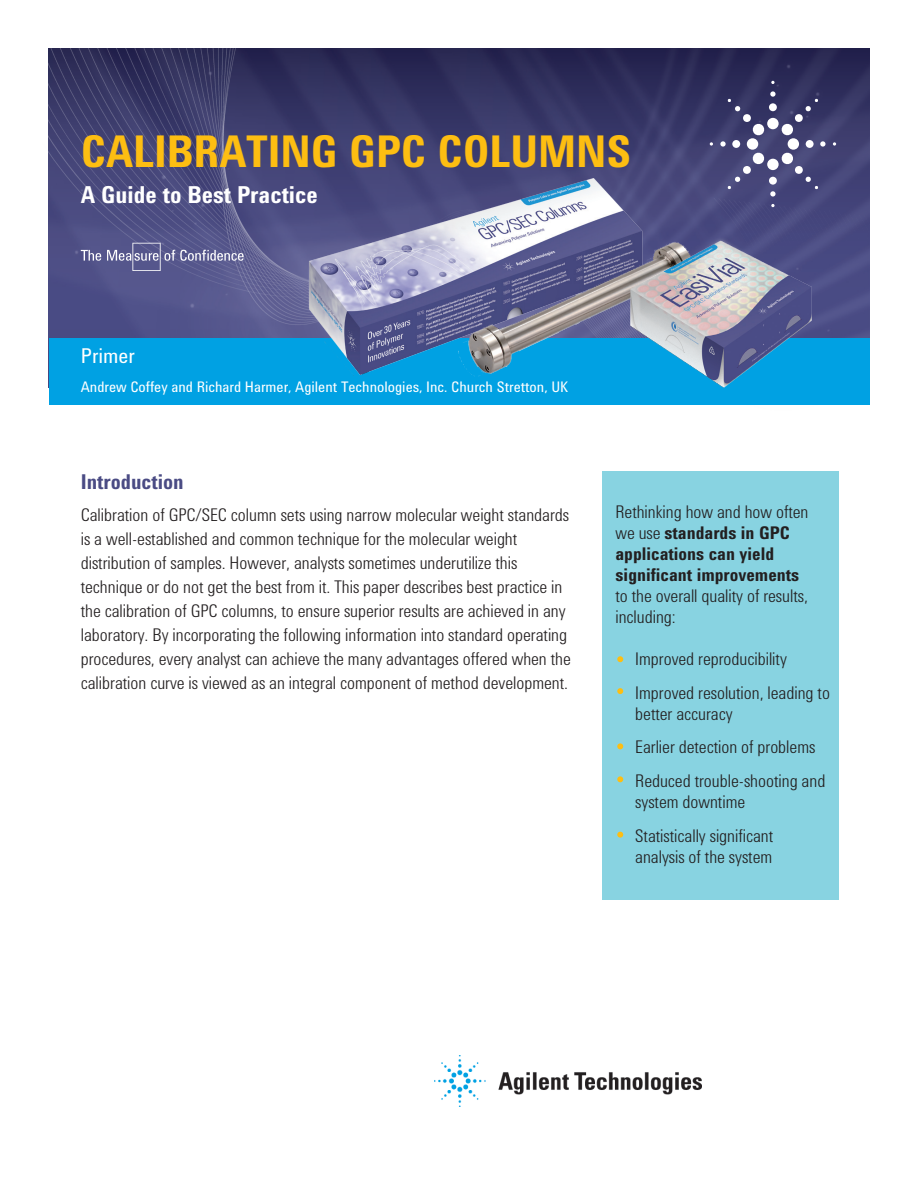
<style>
.page{position:relative;width:918px;height:1188px;background:#fff}
.page>*{position:absolute;margin:0;border:0;box-sizing:border-box;transform-origin:0 0}
.AN_Header_-_Section{font:700 45px "Agilent Condensed CFF";color:#fdbe12}
.AN_Header_-_Section-2{font:700 24px "Agilent Condensed CFF";color:#fff}
.AN_Header_-_Section-3{font:700 21px "Agilent Condensed CFF";color:#4a4b84}
.AN_Header_-_Section-4{font:21px "Agilent Condensed CFF";color:#fff}
.AN_Header_-_Section-5{font:300 18px/21px "Agilent Condensed CFF";color:#231f20}
.AN_Header_-_Section-6{font:15px "Agilent Condensed CFF";color:#fff}
.s1{font-weight:700}
</style>
<div class="page">
<img style="left:434px;top:1056px;width:267px;height:51px">
<img style="left:48px;top:48px;width:822px;height:340px">
<div style="left:49px;top:338px;width:821px;height:67px;background:#00a1e3"></div>
<svg style="left:771px;top:81px;width:4px;height:3px"></svg>
<svg style="left:833px;top:142px;width:3px;height:4px"></svg>
<svg style="left:771px;top:204px;width:4px;height:3px"></svg>
<svg style="left:720px;top:91px;width:106px;height:106px;background:#575781"></svg>
<svg style="left:81px;top:250px;width:20px;height:11px"></svg>
<svg style="left:107px;top:243px;width:137px;height:28px;background:#6e6f9d"></svg>
<div style="left:602px;top:472px;width:236px;height:428px;background:#88d3e1"></div>
<svg style="left:617px;top:832px;width:6px;height:6px"></svg>
<svg style="left:617px;top:656px;width:6px;height:6px"></svg>
<svg style="left:617px;top:688px;width:6px;height:6px"></svg>
<svg style="left:617px;top:743px;width:6px;height:6px"></svg>
<img style="left:245px;top:166px;width:210px;height:210px">
<img style="left:455px;top:140px;width:268px;height:237px">
<svg style="left:617px;top:776px;width:6px;height:6px"></svg>
<img style="left:593px;top:229px;width:232px;height:159px">
<p class="AN_Header_-_Section" style="left:81px;top:118px;width:552px">CALIBRATING GPC COLUMNS</p>
<p class="AN_Header_-_Section-2" style="left:81px;top:176px;width:239px">A Guide to Best Practice</p>
<p class="AN_Header_-_Section-4" style="left:81px;top:340px;width:55px">Primer</p>
<p class="AN_Header_-_Section-6" style="left:81px;top:375px;width:489px">Andrew Coffey and Richard Harmer, Agilent Technologies, Inc. Church Stretton, UK</p>
<p class="AN_Header_-_Section-3" style="left:81px;top:466px;width:105px">Introduction</p>
<p class="AN_Header_-_Section-5" style="left:81px;top:501px;width:492px;line-height:24px">Calibration of GPC/SEC column sets using narrow molecular weight standards is a well-established and common technique for the molecular weight distribution of samples. However, analysts sometimes underutilize this technique or do not get the best from it. This paper describes best practice in the calibration of GPC columns, to ensure superior results are achieved in any laboratory. By incorporating the following information into standard operating procedures, every analyst can achieve the many advantages offered when the calibration curve is viewed as an integral component of method development.</p>
<p class="AN_Header_-_Section-5" style="left:615px;top:499px;width:195px">Rethinking how and how often we use <span class="s1">standards in GPC applications can yield significant improvements </span>to the overall quality of results, including:</p>
<p class="AN_Header_-_Section-5" style="left:635px;top:647px;width:153px">Improved reproducibility</p>
<p class="AN_Header_-_Section-5" style="left:635px;top:680px;width:196px">Improved resolution, leading to better accuracy</p>
<p class="AN_Header_-_Section-5" style="left:635px;top:735px;width:182px">Earlier detection of problems</p>
<p class="AN_Header_-_Section-5" style="left:635px;top:769px;width:192px">Reduced trouble-shooting and system downtime</p>
<p class="AN_Header_-_Section-5" style="left:635px;top:824px;width:140px">Statistically significant analysis of the system</p>
</div>
